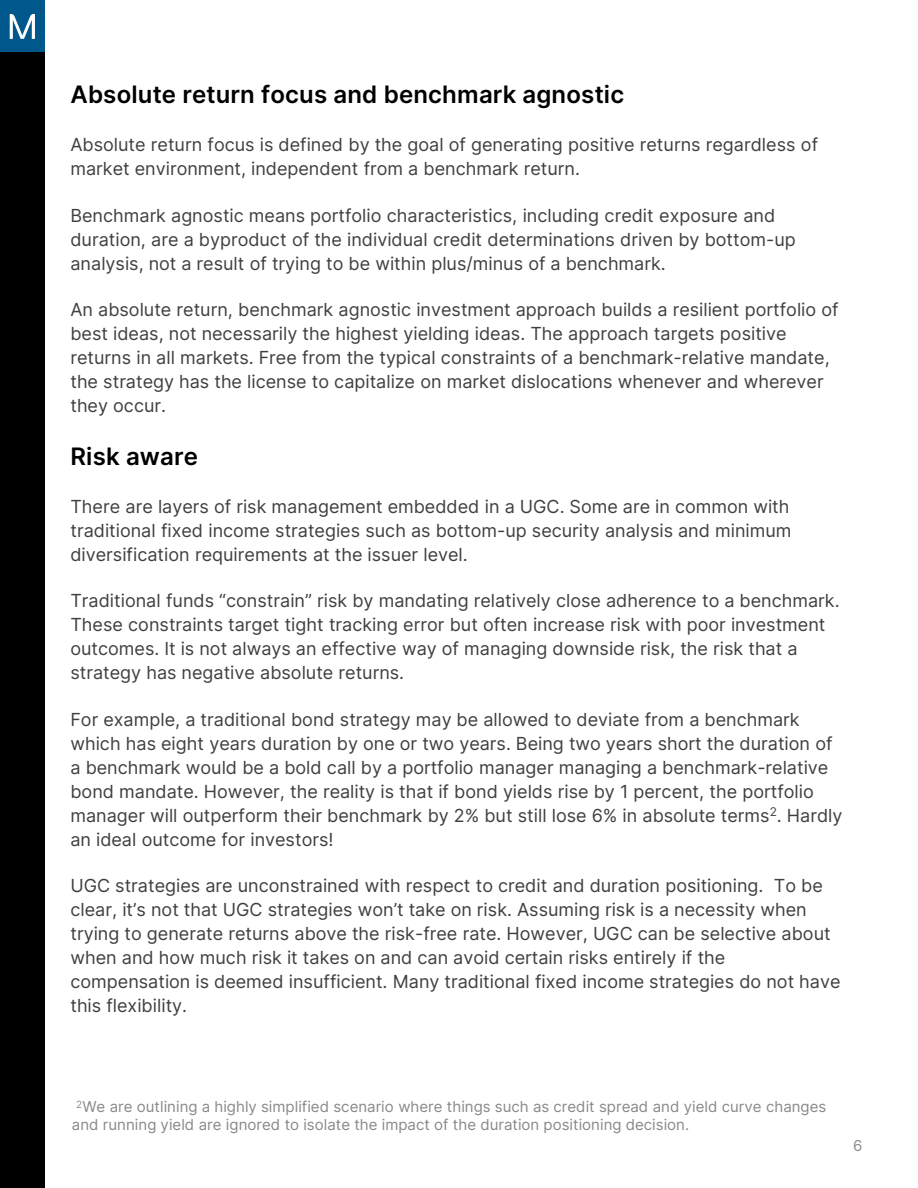
<style>
.page{position:relative;width:918px;height:1188px;background:#fff}
.page>*{position:absolute;margin:0;border:0;box-sizing:border-box;transform-origin:0 0}
.t1{font:600 24px "Inter";letter-spacing:.005em;color:#000}
.t2{font:18px/24px "Inter";color:#404040}
.t3{font:15px/18px "Inter";color:#898989}
</style>
<div class="page">
<div style="left:0;top:0;width:44px;height:1188px;background:#000"></div>
<div style="left:0;top:0;width:44px;height:52px;background:#00578c"></div>
<svg style="left:10px;top:14px;width:25px;height:25px"></svg>
<p class="t1" style="left:70px;top:76px;width:555px">Absolute return focus and benchmark agnostic</p>
<p class="t2" style="left:70px;top:132px;width:749px">Absolute return focus is defined by the goal of generating positive returns regardless of market environment, independent from a benchmark return.</p>
<p class="t2" style="left:70px;top:203px;width:727px">Benchmark agnostic means portfolio characteristics, including credit exposure and duration, are a byproduct of the individual credit determinations driven by bottom-up analysis, not a result of trying to be within plus/minus of a benchmark.</p>
<p class="t2" style="left:70px;top:297px;width:770px">An absolute return, benchmark agnostic investment approach builds a resilient portfolio of best ideas, not necessarily the highest yielding ideas. The approach targets positive returns in all markets. Free from the typical constraints of a benchmark-relative mandate, the strategy has the license to capitalize on market dislocations whenever and wherever they occur.</p>
<p class="t1" style="left:70px;top:438px;width:129px">Risk aware</p>
<p class="t2" style="left:70px;top:494px;width:723px;text-align:justify">There are layers of risk management embedded in a UGC. Some are in common with traditional fixed income strategies such as bottom-up security analysis and minimum diversification requirements at the issuer level.</p>
<p class="t2" style="left:70px;top:589px;width:771px">Traditional funds “constrain” risk by mandating relatively close adherence to a benchmark.<br>These constraints target tight tracking error but often increase risk with poor investment outcomes. It is not always an effective way of managing downside risk, the risk that a strategy has negative absolute returns.</p>
<p class="t2" style="left:70px;top:707px;width:773px">For example, a traditional bond strategy may be allowed to deviate from a benchmark which has eight years duration by one or two years. Being two years short the duration of a benchmark would be a bold call by a portfolio manager managing a benchmark-relative bond mandate. However, the reality is that if bond yields rise by 1 percent, the portfolio manager will outperform their benchmark by 2% but still lose 6% in absolute terms<sup>2</sup>. Hardly an ideal outcome for investors!</p>
<p class="t2" style="left:70px;top:873px;width:772px">UGC strategies are unconstrained with respect to credit and duration positioning. To be clear, it’s not that UGC strategies won’t take on risk. Assuming risk is a necessity when trying to generate returns above the risk-free rate. However, UGC can be selective about when and how much risk it takes on and can avoid certain risks entirely if the compensation is deemed insufficient. Many traditional fixed income strategies do not have this flexibility.</p>
<p class="t3" style="left:72px;top:1098px;width:756px"><sup>2</sup>We are outlining a highly simplified scenario where things such as credit spread and yield curve changes and running yield are ignored to isolate the impact of the duration positioning decision.</p>
<p class="t3" style="left:853px;top:1137px;width:11px">6</p>
</div>
